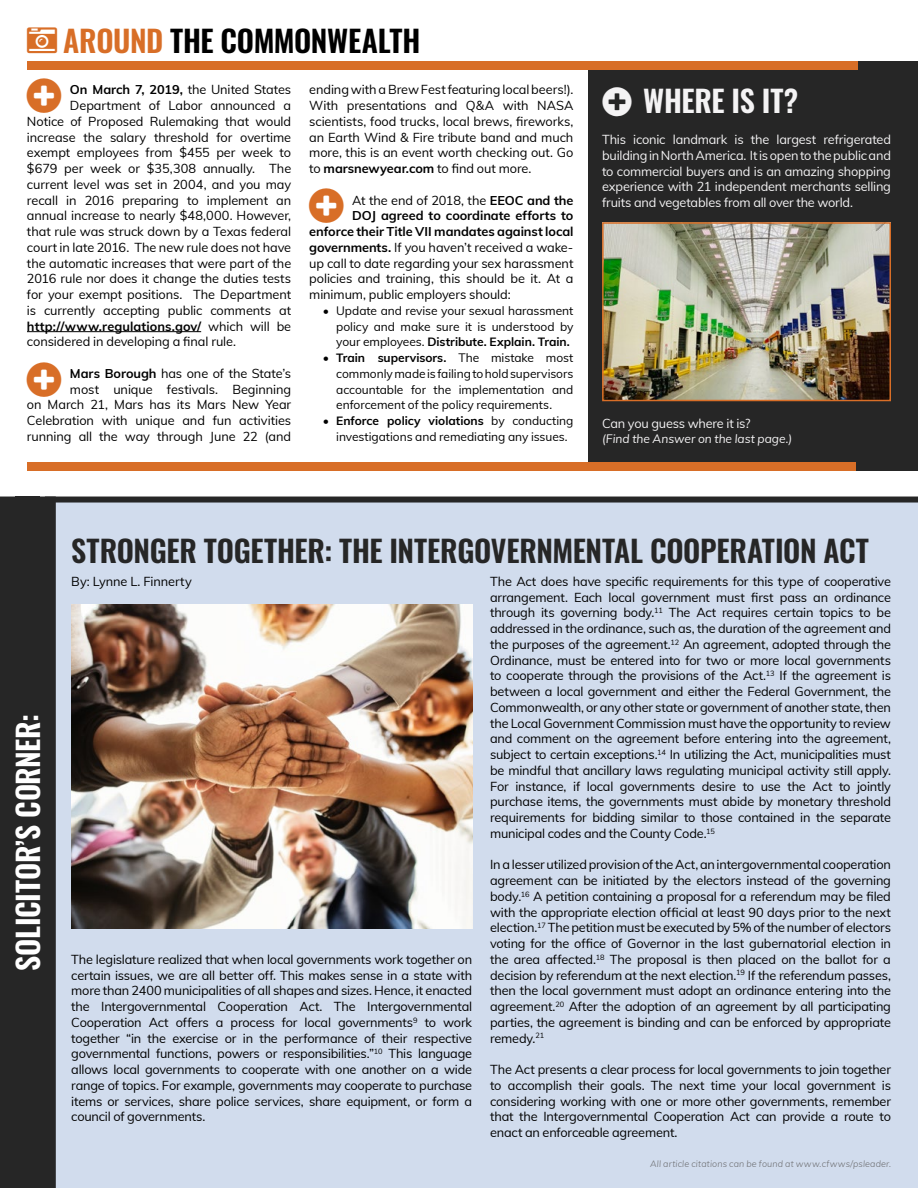
<style>
.page{position:relative;width:918px;height:1188px;background:#fff}
.page>*{position:absolute;margin:0;border:0;box-sizing:border-box;transform-origin:0 0}
.t1{font:600 30px "Oswald";letter-spacing:-.01em;color:#262626}
.t2{font:600 30px "Oswald";letter-spacing:-.015em;color:#000}
.t3{font:600 30px "Oswald";letter-spacing:-.015em;color:#fff}
.t4{font:600 30px "Oswald";letter-spacing:-.01em;color:#f4f3f4}
.t5{font:12.75px/15.8px "Muli";letter-spacing:-.005em;color:#000;text-align:justify}
.t6{font:12.75px/15.8px "Muli";letter-spacing:-.015em;color:#f4f3f4;text-align:justify}
.t7{font:700 12.75px "Muli";letter-spacing:-.005em;color:#000}
.t8{font:12px/15.8px "Muli";letter-spacing:-.005em;color:#000;text-align:justify}
.t9{font:italic 12px "Muli";letter-spacing:-.005em;color:#f4f3f4}
.t10{font:italic 300 9px "Muli";letter-spacing:.015em;color:#6d6e71}
.s1{color:#d86e27}
.s2{font-weight:700}
.s3{font-weight:400}
</style>
<div class="page">
<div style="left:56px;top:497px;width:862px;height:691px;background:#d1dced"></div>
<div style="left:0;top:497px;width:56px;height:691px;background:#262626"></div>
<div style="left:16px;top:497px;width:24px;height:691px;background:#262626"></div>
<div style="left:589px;top:65px;width:329px;height:401px;background:#262626"></div>
<div style="left:27px;top:462px;width:830px;height:8px;background:#d86e27"></div>
<div style="left:857px;top:462px;width:61px;height:8px;background:#262626"></div>
<div style="left:27px;top:61px;width:832px;height:8px;background:#d86e27"></div>
<div style="left:859px;top:61px;width:59px;height:8px;background:#262626"></div>
<hr style="left:27px;top:331px;width:174px;height:1px;background:#000">
<img style="left:605px;top:225px;width:283px;height:173px">
<div style="left:602px;top:222px;width:289px;height:179px;border:2px solid #d86e27"></div>
<div style="left:71px;top:577px;width:820px;height:562px;background:#d1dced"></div>
<img style="left:71px;top:604px;width:401px;height:325px">
<h1 class="t2" style="left:63px;top:25px;width:359px"><span class="s1">AROUND</span> THE COMMONWEALTH</h1>
<p class="t5" style="left:70px;top:81px;width:223px"><span class="s2">On March 7, 2019,</span> the United States</p>
<p class="t5" style="left:70px;top:97px;width:223px">Department of Labor announced a</p>
<p class="t5" style="left:27px;top:113px;width:266px">Notice of Proposed Rulemaking that would</p>
<p class="t5" style="left:27px;top:129px;width:266px">increase the salary threshold for overtime</p>
<p class="t5" style="left:27px;top:144px;width:266px">exempt employees from $455 per week to</p>
<p class="t5" style="left:27px;top:160px;width:266px">$679 per week or $35,308 annually. The</p>
<p class="t5" style="left:27px;top:176px;width:266px">current level was set in 2004, and you may</p>
<p class="t5" style="left:27px;top:192px;width:266px">recall in 2016 preparing to implement an</p>
<p class="t5" style="left:27px;top:207px;width:266px">annual increase to nearly $48,000. However,</p>
<p class="t5" style="left:27px;top:223px;width:266px">that rule was struck down by a Texas federal</p>
<p class="t5" style="left:27px;top:239px;width:266px">court in late 2016. The new rule does not have</p>
<p class="t5" style="left:27px;top:255px;width:266px">the automatic increases that were part of the</p>
<p class="t5" style="left:27px;top:270px;width:266px">2016 rule nor does it change the duties tests</p>
<p class="t5" style="left:27px;top:286px;width:266px">for your exempt positions. The Department</p>
<p class="t5" style="left:27px;top:302px;width:266px">is currently accepting public comments at</p>
<p class="t7" style="left:27px;top:317px;width:266px">http://www.regulations.gov/ <span class="s3">which will be</span></p>
<p class="t5" style="left:27px;top:333px;width:211px">considered in developing a final rule.</p>
<p class="t5" style="left:27px;top:365px;width:266px;text-align:right"><span class="s2">Mars Borough</span> has one of the State’s<br>most unique festivals. Beginning<br>on March 21, Mars has its Mars New Year Celebration with unique and fun activities running all the way through June 22 (and</p>
<p class="t5" style="left:309px;top:81px;width:266px">ending with a Brew Fest featuring local beers!).<br>With presentations and Q&amp;A with NASA scientists, food trucks, local brews, fireworks, an Earth Wind &amp; Fire tribute band and much more, this is an event worth checking out. Go to <span class="s2">marsnewyear.com</span> to find out more.</p>
<p class="t5" style="left:352px;top:192px;width:223px">At the end of 2018, the <span class="s2">EEOC and the</span></p>
<p class="t7" style="left:352px;top:207px;width:223px">DOJ agreed to coordinate efforts to</p>
<p class="t7" style="left:309px;top:222px;width:266px">enforce their Title VII mandates against local</p>
<p class="t5" style="left:309px;top:239px;width:266px"><span class="s2">governments.</span> If you haven’t received a wake-</p>
<p class="t5" style="left:309px;top:255px;width:266px">up call to date regarding your sex harassment</p>
<p class="t5" style="left:309px;top:270px;width:266px">policies and training, this should be it. At a</p>
<p class="t5" style="left:309px;top:286px;width:203px">minimum, public employers should:</p>
<p class="t8" style="left:336px;top:302px;width:239px;text-indent:-14px">• Update and revise your sexual harassment policy and make sure it is understood by your employees. <span class="s2">Distribute. Explain. Train.</span></p>
<p class="t8" style="left:336px;top:349px;width:239px;text-indent:-14px"><span class="s2">• Train supervisors.</span> The mistake most commonly made is failing to hold supervisors accountable for the implementation and enforcement of the policy requirements.</p>
<p class="t8" style="left:336px;top:412px;width:239px;text-indent:-14px"><span class="s2">• Enforce policy violations</span> by conducting investigations and remediating any issues.</p>
<h1 class="t4" style="left:643px;top:85px;width:157px">WHERE IS IT?</h1>
<p class="t6" style="left:602px;top:131px;width:290px">This iconic landmark is the largest refrigerated building in North America. It is open to the public and to commercial buyers and is an amazing shopping experience with 21 independent merchants selling fruits and vegetables from all over the world.</p>
<p class="t6" style="left:602px;top:415px;width:150px">Can you guess where it is?</p>
<p class="t9" style="left:602px;top:430px;width:192px">(Find the Answer on the last page.)</p>
<h1 class="t3" style="left:12px;top:971px;width:259px;rotate:-90deg">SOLICITOR’S CORNER:</h1>
<h1 class="t1" style="left:71px;top:535px;width:799px">STRONGER TOGETHER: THE INTERGOVERNMENTAL COOPERATION ACT</h1>
<p class="t5" style="left:71px;top:573px;width:122px">By: Lynne L. Finnerty</p>
<p class="t5" style="left:71px;top:951px;width:402px">The legislature realized that when local governments work together on certain issues, we are all better off. This makes sense in a state with more than 2400 municipalities of all shapes and sizes. Hence, it enacted the Intergovernmental Cooperation Act. The Intergovernmental Cooperation Act offers a process for local governments<sup>9</sup> to work together “in the exercise or in the performance of their respective governmental functions, powers or responsibilities.”<sup>10</sup> This language allows local governments to cooperate with one another on a wide range of topics. For example, governments may cooperate to purchase items or services, share police services, share equipment, or form a council of governments.</p>
<p class="t5" style="left:490px;top:573px;width:402px">The Act does have specific requirements for this type of cooperative arrangement. Each local government must first pass an ordinance through its governing body.<sup>11</sup> The Act requires certain topics to be addressed in the ordinance, such as, the duration of the agreement and the purposes of the agreement.<sup>12</sup> An agreement, adopted through the Ordinance, must be entered into for two or more local governments to cooperate through the provisions of the Act.<sup>13</sup> If the agreement is between a local government and either the Federal Government, the Commonwealth, or any other state or government of another state, then the Local Government Commission must have the opportunity to review and comment on the agreement before entering into the agreement, subject to certain exceptions.<sup>14</sup> In utilizing the Act, municipalities must be mindful that ancillary laws regulating municipal activity still apply.<br>For instance, if local governments desire to use the Act to jointly purchase items, the governments must abide by monetary threshold requirements for bidding similar to those contained in the separate municipal codes and the County Code.<sup>15</sup></p>
<p class="t5" style="left:490px;top:856px;width:402px">In a lesser utilized provision of the Act, an intergovernmental cooperation agreement can be initiated by the electors instead of the governing body.<sup>16</sup> A petition containing a proposal for a referendum may be filed with the appropriate election official at least 90 days prior to the next election.<sup>17</sup> The petition must be executed by 5% of the number of electors voting for the office of Governor in the last gubernatorial election in the area affected.<sup>18</sup> The proposal is then placed on the ballot for a decision by referendum at the next election.<sup>19</sup> If the referendum passes, then the local government must adopt an ordinance entering into the agreement.<sup>20</sup> After the adoption of an agreement by all participating parties, the agreement is binding and can be enforced by appropriate remedy.<sup>21</sup></p>
<p class="t5" style="left:490px;top:1061px;width:402px">The Act presents a clear process for local governments to join together to accomplish their goals. The next time your local government is considering working with one or more other governments, remember that the Intergovernmental Cooperation Act can provide a route to enact an enforceable agreement.</p>
<p class="t10" style="left:650px;top:1158px;width:242px">All article citations can be found at www.cfwws/psleader.</p>
</div>
